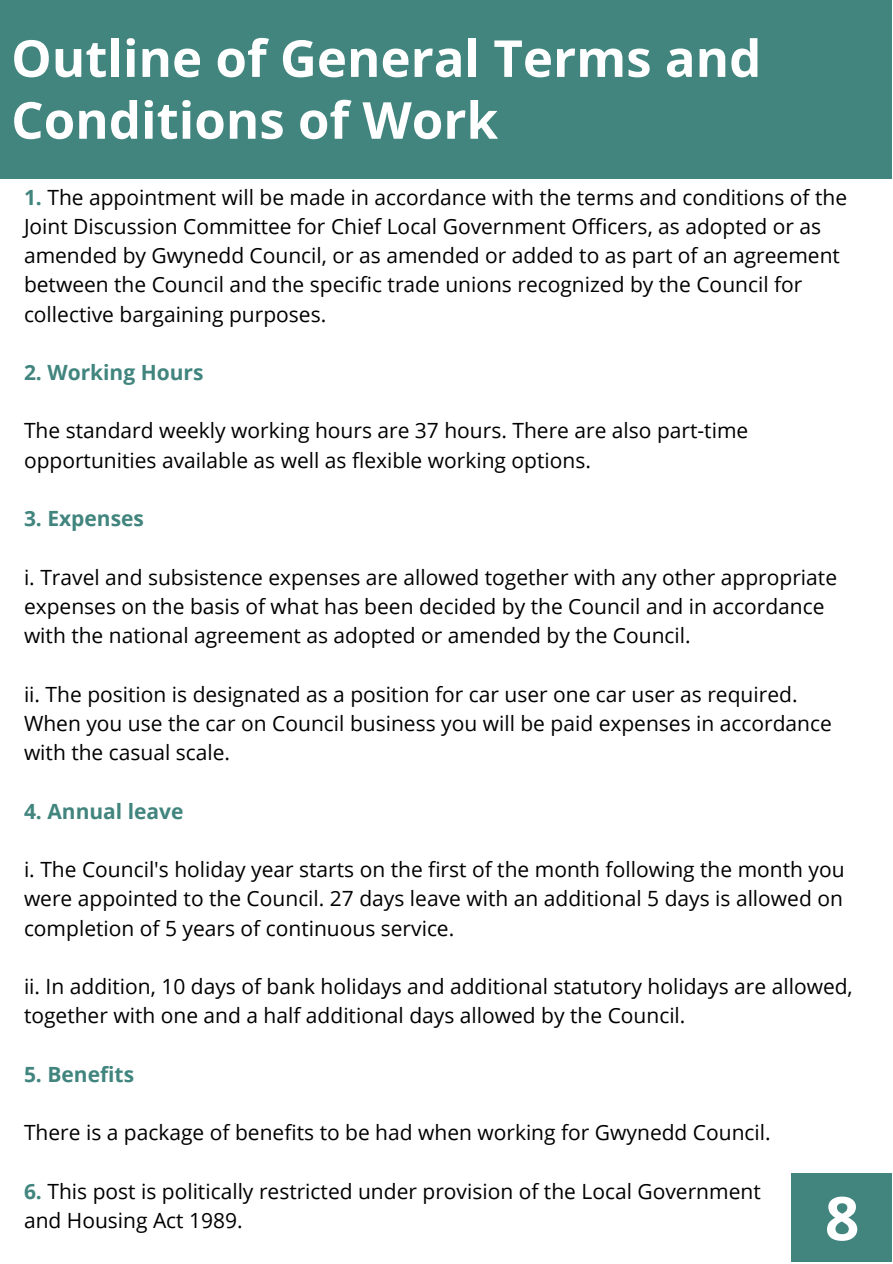
<style>
.page{position:relative;width:893px;height:1264px;background:#fff}
.page>*{position:absolute;margin:0;border:0;box-sizing:border-box;transform-origin:0 0}
.t1{font:700 60.45px "Open Sans";color:#fff}
.t2{font:700 51px/61.8px "Open Sans";color:#fff}
.t3{font:21px/29.2px "Open Sans";color:#000}
.t4{font:700 21px "Open Sans";color:#41857e}
.s1{font-weight:700;color:#41857e}
</style>
<div class="page">
<div style="left:791px;top:1173px;width:101px;height:89px;background:#41857e"></div>
<div style="left:0;top:0;width:891px;height:178px;background:#41857e"></div>
<h2 class="t2" style="left:11px;top:26px;width:751px">Outline of General Terms and<br>Conditions of Work</h2>
<p class="t3" style="left:24px;top:182px;width:824px"><span class="s1">1.</span> The appointment will be made in accordance with the terms and conditions of the Joint Discussion Committee for Chief Local Government Officers, as adopted or as amended by Gwynedd Council, or as amended or added to as part of an agreement between the Council and the specific trade unions recognized by the Council for collective bargaining purposes.</p>
<p class="t4" style="left:24px;top:357px;width:181px">2. Working Hours</p>
<p class="t3" style="left:24px;top:415px;width:725px">The standard weekly working hours are 37 hours. There are also part-time opportunities available as well as flexible working options.</p>
<p class="t4" style="left:24px;top:504px;width:121px">3. Expenses</p>
<p class="t3" style="left:24px;top:562px;width:814px">i. Travel and subsistence expenses are allowed together with any other appropriate expenses on the basis of what has been decided by the Council and in accordance with the national agreement as adopted or amended by the Council.</p>
<p class="t3" style="left:24px;top:679px;width:809px">ii. The position is designated as a position for car user one car user as required.<br>When you use the car on Council business you will be paid expenses in accordance with the casual scale.</p>
<p class="t4" style="left:24px;top:796px;width:161px">4. Annual leave</p>
<p class="t3" style="left:24px;top:854px;width:822px;text-align:justify">i. The Council's holiday year starts on the first of the month following the month you were appointed to the Council. 27 days leave with an additional 5 days is allowed on completion of 5 years of continuous service.</p>
<p class="t3" style="left:24px;top:971px;width:830px">ii. In addition, 10 days of bank holidays and additional statutory holidays are allowed, together with one and a half additional days allowed by the Council.</p>
<p class="t4" style="left:24px;top:1059px;width:112px">5. Benefits</p>
<p class="t3" style="left:24px;top:1117px;width:748px">There is a package of benefits to be had when working for Gwynedd Council.</p>
<p class="t3" style="left:24px;top:1175px;width:738px"><span class="s1">6.</span> This post is politically restricted under provision of the Local Government and Housing Act 1989.</p>
<h1 class="t1" style="left:824px;top:1175px;width:36px">8</h1>
</div>
